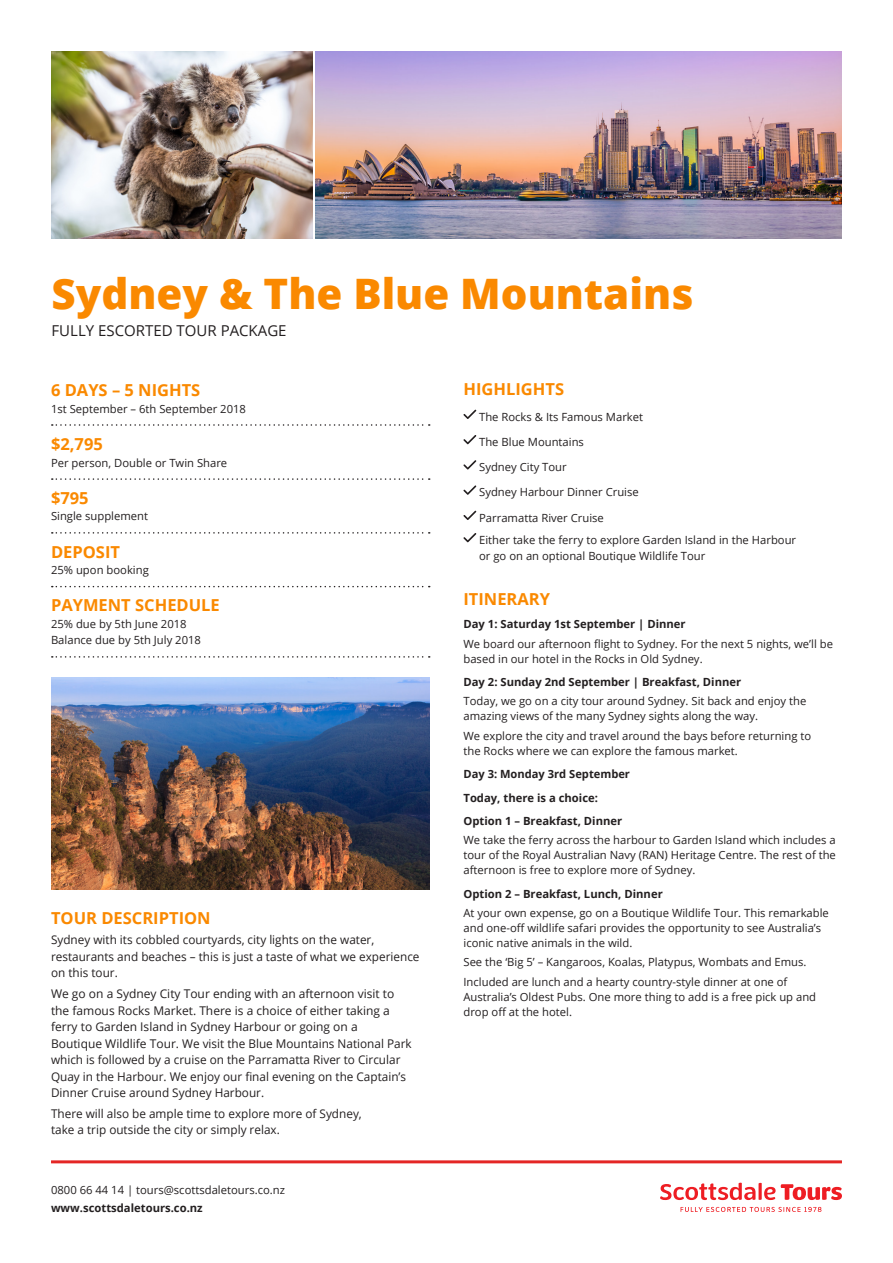
<style>
.page{position:relative;width:893px;height:1263px;background:#fff}
.page>*{position:absolute;margin:0;border:0;box-sizing:border-box;transform-origin:0 0}
.Main_Heading_-_Austr{font:800 42px "Open Sans";color:#fa8900}
.Sub_Heading_-_Austra{font:700 16.5px "Open Sans";color:#fa8900}
.Sub_Heading_-_Pacifi{font:700 16.5px "Open Sans";color:#fa8900}
.t1{font:15px "Open Sans";color:#231f20}
.Body_Copy{font:12px/16.5px "Open Sans";color:#231f20}
.Itinerary_-_Sub_Head{font:11.25px/15px "Open Sans";color:#231f20}
.Itinerary_-_Body_Cop{font:11.25px/15px "Open Sans";color:#231f20}
.Itinerary_-_Sub_Head-2{font:700 11.25px "Open Sans";color:#231f20}
.Highlights_List{font:11.25px/16.5px "Open Sans";color:#231f20}
</style>
<div class="page">
<hr style="left:51px;top:1160px;width:791px;height:3px;background:#e42625">
<svg style="left:660px;top:1183px;width:182px;height:17px"></svg>
<svg style="left:680px;top:1207px;width:141px;height:5px"></svg>
<img style="left:51px;top:51px;width:262px;height:187px">
<img style="left:316px;top:51px;width:526px;height:187px">
<svg style="left:52px;top:424px;width:378px;height:2px"></svg>
<svg style="left:52px;top:478px;width:378px;height:2px"></svg>
<svg style="left:52px;top:532px;width:378px;height:2px"></svg>
<svg style="left:52px;top:586px;width:378px;height:1px"></svg>
<svg style="left:52px;top:656px;width:378px;height:2px"></svg>
<svg style="left:463px;top:410px;width:13px;height:9px"></svg>
<svg style="left:463px;top:435px;width:13px;height:9px"></svg>
<svg style="left:463px;top:460px;width:13px;height:9px"></svg>
<svg style="left:463px;top:485px;width:13px;height:10px"></svg>
<svg style="left:463px;top:511px;width:13px;height:9px"></svg>
<svg style="left:463px;top:533px;width:13px;height:9px"></svg>
<img style="left:51px;top:677px;width:378px;height:213px">
<p class="Main_Heading_-_Austr" style="left:52px;top:261px;width:644px">Sydney &amp; The Blue Mountains</p>
<p class="t1" style="left:52px;top:320px;width:237px">FULLY ESCORTED TOUR PACKAGE</p>
<p class="Sub_Heading_-_Austra" style="left:51px;top:379px;width:151px">6 DAYS – 5 NIGHTS</p>
<p class="Itinerary_-_Sub_Head" style="left:51px;top:401px;width:196px">1st September – 6th September 2018</p>
<p class="Sub_Heading_-_Austra" style="left:51px;top:432px;width:53px">$2,795</p>
<p class="Itinerary_-_Sub_Head" style="left:51px;top:455px;width:178px">Per person, Double or Twin Share</p>
<p class="Sub_Heading_-_Austra" style="left:51px;top:486px;width:39px">$795</p>
<p class="Itinerary_-_Sub_Head" style="left:51px;top:508px;width:99px">Single supplement</p>
<p class="Sub_Heading_-_Pacifi" style="left:51px;top:540px;width:71px">DEPOSIT</p>
<p class="Itinerary_-_Sub_Head" style="left:51px;top:562px;width:99px">25% upon booking</p>
<p class="Sub_Heading_-_Pacifi" style="left:51px;top:594px;width:170px">PAYMENT SCHEDULE</p>
<p class="Itinerary_-_Sub_Head" style="left:51px;top:616px;width:137px">25% due by 5th June 2018</p>
<p class="Itinerary_-_Sub_Head" style="left:51px;top:632px;width:152px">Balance due by 5th July 2018</p>
<p class="Sub_Heading_-_Austra" style="left:51px;top:906px;width:161px">TOUR DESCRIPTION</p>
<p class="Body_Copy" style="left:51px;top:931px;width:370px">Sydney with its cobbled courtyards, city lights on the water, restaurants and beaches – this is just a taste of what we experience on this tour.</p>
<p class="Body_Copy" style="left:51px;top:985px;width:362px">We go on a Sydney City Tour ending with an afternoon visit to the famous Rocks Market. There is a choice of either taking a ferry to Garden Island in Sydney Harbour or going on a Boutique Wildlife Tour. We visit the Blue Mountains National Park which is followed by a cruise on the Parramatta River to Circular Quay in the Harbour. We enjoy our final evening on the Captain’s Dinner Cruise around Sydney Harbour.</p>
<p class="Body_Copy" style="left:51px;top:1105px;width:312px">There will also be ample time to explore more of Sydney, take a trip outside the city or simply relax.</p>
<p class="Itinerary_-_Sub_Head" style="left:51px;top:1182px;width:235px">0800 66 44 14 | tours@scottsdaletours.co.nz</p>
<p class="Itinerary_-_Sub_Head-2" style="left:51px;top:1200px;width:153px">www.scottsdaletours.co.nz</p>
<p class="Sub_Heading_-_Austra" style="left:463px;top:378px;width:102px">HIGHLIGHTS</p>
<p class="Itinerary_-_Sub_Head" style="left:479px;top:409px;width:165px">The Rocks &amp; Its Famous Market</p>
<p class="Itinerary_-_Sub_Head" style="left:479px;top:434px;width:106px">The Blue Mountains</p>
<p class="Itinerary_-_Sub_Head" style="left:479px;top:459px;width:89px">Sydney City Tour</p>
<p class="Itinerary_-_Sub_Head" style="left:479px;top:484px;width:161px">Sydney Harbour Dinner Cruise</p>
<p class="Itinerary_-_Sub_Head" style="left:479px;top:510px;width:126px">Parramatta River Cruise</p>
<p class="Highlights_List" style="left:479px;top:531px;width:318px">Either take the ferry to explore Garden Island in the Harbour or go on an optional Boutique Wildlife Tour</p>
<p class="Sub_Heading_-_Austra" style="left:463px;top:587px;width:88px">ITINERARY</p>
<p class="Itinerary_-_Sub_Head-2" style="left:463px;top:616px;width:224px">Day 1: Saturday 1st September | Dinner</p>
<p class="Itinerary_-_Sub_Head" style="left:463px;top:636px;width:371px">We board our afternoon flight to Sydney. For the next 5 nights, we’ll be based in our hotel in the Rocks in Old Sydney.</p>
<p class="Itinerary_-_Sub_Head-2" style="left:463px;top:674px;width:279px">Day 2: Sunday 2nd September | Breakfast, Dinner</p>
<p class="Itinerary_-_Sub_Head" style="left:463px;top:693px;width:344px">Today, we go on a city tour around Sydney. Sit back and enjoy the amazing views of the many Sydney sights along the way.</p>
<p class="Itinerary_-_Sub_Head" style="left:463px;top:728px;width:349px">We explore the city and travel around the bays before returning to the Rocks where we can explore the famous market.</p>
<p class="Itinerary_-_Sub_Head-2" style="left:463px;top:766px;width:168px">Day 3: Monday 3rd September</p>
<p class="Itinerary_-_Sub_Head-2" style="left:463px;top:790px;width:136px">Today, there is a choice:</p>
<p class="Itinerary_-_Sub_Head-2" style="left:463px;top:813px;width:160px">Option 1 – Breakfast, Dinner</p>
<p class="Itinerary_-_Sub_Head" style="left:463px;top:832px;width:374px;text-align:justify">We take the ferry across the harbour to Garden Island which includes a tour of the Royal Australian Navy (RAN) Heritage Centre. The rest of the afternoon is free to explore more of Sydney.</p>
<p class="Itinerary_-_Sub_Head-2" style="left:463px;top:886px;width:201px">Option 2 – Breakfast, Lunch, Dinner</p>
<p class="Itinerary_-_Body_Cop" style="left:463px;top:905px;width:367px">At your own expense, go on a Boutique Wildlife Tour. This remarkable and one-off wildlife safari provides the opportunity to see Australia’s iconic native animals in the wild.</p>
<p class="Itinerary_-_Body_Cop" style="left:463px;top:954px;width:345px">See the ‘Big 5’ – Kangaroos, Koalas, Platypus, Wombats and Emus.</p>
<p class="Itinerary_-_Body_Cop" style="left:463px;top:974px;width:354px">Included are lunch and a hearty country-style dinner at one of<br>Australia’s Oldest Pubs. One more thing to add is a free pick up and drop off at the hotel.</p>
</div>
